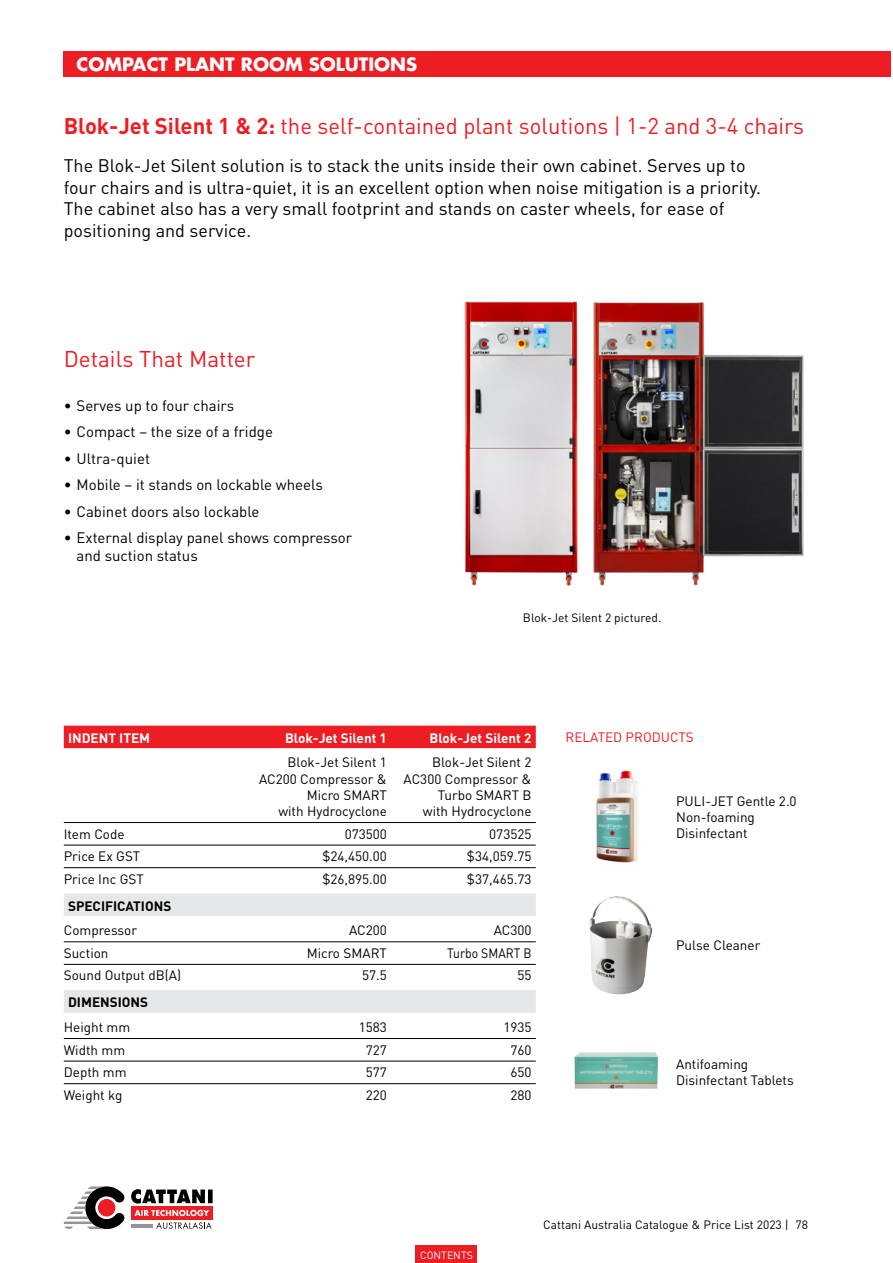
<style>
.page{position:relative;width:893px;height:1263px;background:#fff}
.page>*{position:absolute;margin:0;border:0;box-sizing:border-box;transform-origin:0 0}
.t1{font:22.5px "DIN";color:#ed1d24}
.t2{font:18px/21.6px "DIN";color:#000}
.t3{font:700 18px "Futura LT";color:#fff}
.t4{font:15px/18px "DIN";color:#000}
.t5{font:13.5px/16.2px "DIN";color:#000}
.t6{font:700 13.5px "DIN";color:#fff}
.t7{font:700 13.5px "DIN";color:#000}
.t8{font:13.5px "DIN";color:#ed1d24}
.t9{font:13.5px "DIN";color:#000;scale:.9 1}
.t10{font:12px "DIN";color:#000}
.t11{font:10.5px "DIN";color:#fff}
.s1{font-weight:700}
</style>
<div class="page">
<svg style="left:64px;top:1186px;width:60px;height:43px"></svg>
<svg style="left:131px;top:1189px;width:82px;height:14px"></svg>
<div style="left:131px;top:1206px;width:82px;height:13px;background:#ed1d24"></div>
<svg style="left:134px;top:1210px;width:75px;height:6px"></svg>
<hr style="left:131px;top:1224px;width:22px;height:3px;background:#939598">
<svg style="left:156px;top:1222px;width:56px;height:7px"></svg>
<div style="left:64px;top:51px;width:827px;height:26px;background:#ed1d24"></div>
<div style="left:64px;top:726px;width:472px;height:22px;background:#ed1d24"></div>
<hr style="left:64px;top:822px;width:472px;height:1px;background:#000">
<hr style="left:64px;top:845px;width:472px;height:1px;background:#000">
<hr style="left:64px;top:867px;width:472px;height:1px;background:#000">
<div style="left:64px;top:893px;width:472px;height:23px;background:#e6e7e8"></div>
<hr style="left:64px;top:941px;width:472px;height:1px;background:#000">
<hr style="left:64px;top:964px;width:472px;height:1px;background:#000">
<div style="left:64px;top:990px;width:472px;height:23px;background:#e6e7e8"></div>
<hr style="left:64px;top:1038px;width:472px;height:1px;background:#000">
<hr style="left:64px;top:1061px;width:472px;height:1px;background:#000">
<hr style="left:64px;top:1083px;width:472px;height:1px;background:#000">
<img style="left:593px;top:302px;width:211px;height:284px">
<img style="left:464px;top:301px;width:114px;height:285px">
<img style="left:596px;top:770px;width:42px;height:93px">
<img style="left:589px;top:896px;width:63px;height:99px">
<img style="left:574px;top:1052px;width:84px;height:37px">
<div style="left:416px;top:1246px;width:61px;height:17px;background:#ed1d24"></div>
<h2 class="t3" style="left:77px;top:52px;width:342px">COMPACT PLANT ROOM SOLUTIONS</h2>
<h1 class="t1" style="left:64px;top:111px;width:742px"><span class="s1">Blok-Jet Silent 1 &amp; 2:</span> the self-contained plant solutions | 1-2 and 3-4 chairs</h1>
<p class="t2" style="left:64px;top:154px;width:699px">The Blok-Jet Silent solution is to stack the units inside their own cabinet. Serves up to four chairs and is ultra-quiet, it is an excellent option when noise mitigation is a priority.<br>The cabinet also has a very small footprint and stands on caster wheels, for ease of positioning and service.</p>
<h1 class="t1" style="left:64px;top:345px;width:193px">Details That Matter</h1>
<p class="t4" style="left:64px;top:396px;width:172px">• Serves up to four chairs</p>
<p class="t4" style="left:64px;top:422px;width:211px">• Compact – the size of a fridge</p>
<p class="t4" style="left:64px;top:449px;width:88px">• Ultra-quiet</p>
<p class="t4" style="left:64px;top:475px;width:261px">• Mobile – it stands on lockable wheels</p>
<p class="t4" style="left:64px;top:502px;width:197px">• Cabinet doors also lockable</p>
<p class="t4" style="left:77px;top:528px;width:277px;text-indent:-13px">• External display panel shows compressor and suction status</p>
<p class="t10" style="left:523px;top:610px;width:140px">Blok-Jet Silent 2 pictured.</p>
<p class="t6" style="left:68px;top:729px;width:84px">INDENT ITEM</p>
<p class="t6" style="left:285px;top:729px;width:103px">Blok-Jet Silent 1</p>
<p class="t6" style="left:430px;top:729px;width:103px">Blok-Jet Silent 2</p>
<p class="t5" style="left:288px;top:754px;width:101px">Blok-Jet Silent 1</p>
<p class="t5" style="left:432px;top:754px;width:101px">Blok-Jet Silent 2</p>
<p class="t5" style="left:259px;top:770px;width:274px">AC200 Compressor &amp; AC300 Compressor &amp;</p>
<p class="t5" style="left:307px;top:786px;width:82px">Micro SMART</p>
<p class="t5" style="left:438px;top:786px;width:95px">Turbo SMART B</p>
<p class="t5" style="left:278px;top:803px;width:110px">with Hydrocyclone</p>
<p class="t5" style="left:423px;top:803px;width:110px">with Hydrocyclone</p>
<p class="t5" style="left:64px;top:825px;width:62px">Item Code</p>
<p class="t5" style="left:345px;top:825px;width:44px">073500</p>
<p class="t5" style="left:489px;top:825px;width:44px">073525</p>
<p class="t5" style="left:64px;top:848px;width:78px">Price Ex GST</p>
<p class="t5" style="left:322px;top:848px;width:66px">$24,450.00</p>
<p class="t5" style="left:467px;top:848px;width:66px">$34,059.75</p>
<p class="t5" style="left:64px;top:870px;width:82px">Price Inc GST</p>
<p class="t5" style="left:322px;top:870px;width:66px">$26,895.00</p>
<p class="t5" style="left:467px;top:870px;width:66px">$37,465.73</p>
<p class="t7" style="left:68px;top:897px;width:105px">SPECIFICATIONS</p>
<p class="t5" style="left:64px;top:922px;width:75px">Compressor</p>
<p class="t5" style="left:349px;top:922px;width:39px">AC200</p>
<p class="t5" style="left:494px;top:922px;width:39px">AC300</p>
<p class="t5" style="left:64px;top:944px;width:46px">Suction</p>
<p class="t5" style="left:307px;top:944px;width:82px">Micro SMART</p>
<p class="t9" style="left:447px;top:944px;width:95px">Turbo SMART B</p>
<p class="t5" style="left:64px;top:967px;width:119px">Sound Output dB(A)</p>
<p class="t5" style="left:362px;top:967px;width:26px">57.5</p>
<p class="t5" style="left:517px;top:967px;width:16px">55</p>
<p class="t7" style="left:68px;top:993px;width:82px">DIMENSIONS</p>
<p class="t5" style="left:64px;top:1019px;width:68px">Height mm</p>
<p class="t5" style="left:359px;top:1019px;width:30px">1583</p>
<p class="t5" style="left:503px;top:1019px;width:30px">1935</p>
<p class="t5" style="left:64px;top:1041px;width:63px">Width mm</p>
<p class="t5" style="left:366px;top:1041px;width:23px">727</p>
<p class="t5" style="left:510px;top:1041px;width:23px">760</p>
<p class="t5" style="left:64px;top:1064px;width:64px">Depth mm</p>
<p class="t5" style="left:366px;top:1064px;width:23px">577</p>
<p class="t5" style="left:510px;top:1064px;width:23px">650</p>
<p class="t5" style="left:64px;top:1086px;width:60px">Weight kg</p>
<p class="t5" style="left:366px;top:1086px;width:23px">220</p>
<p class="t5" style="left:510px;top:1086px;width:23px">280</p>
<p class="t8" style="left:566px;top:729px;width:130px">RELATED PRODUCTS</p>
<p class="t5" style="left:676px;top:792px;width:122px">PULI-JET Gentle 2.0<br>Non-foaming<br>Disinfectant</p>
<p class="t5" style="left:676px;top:936px;width:86px">Pulse Cleaner</p>
<p class="t5" style="left:676px;top:1056px;width:119px">Antifoaming<br>Disinfectant Tablets</p>
<p class="t11" style="left:420px;top:1248px;width:54px">CONTENTS</p>
<p class="t10" style="left:543px;top:1217px;width:266px">Cattani Australia Catalogue &amp; Price List 2023 | 78</p>
</div>
